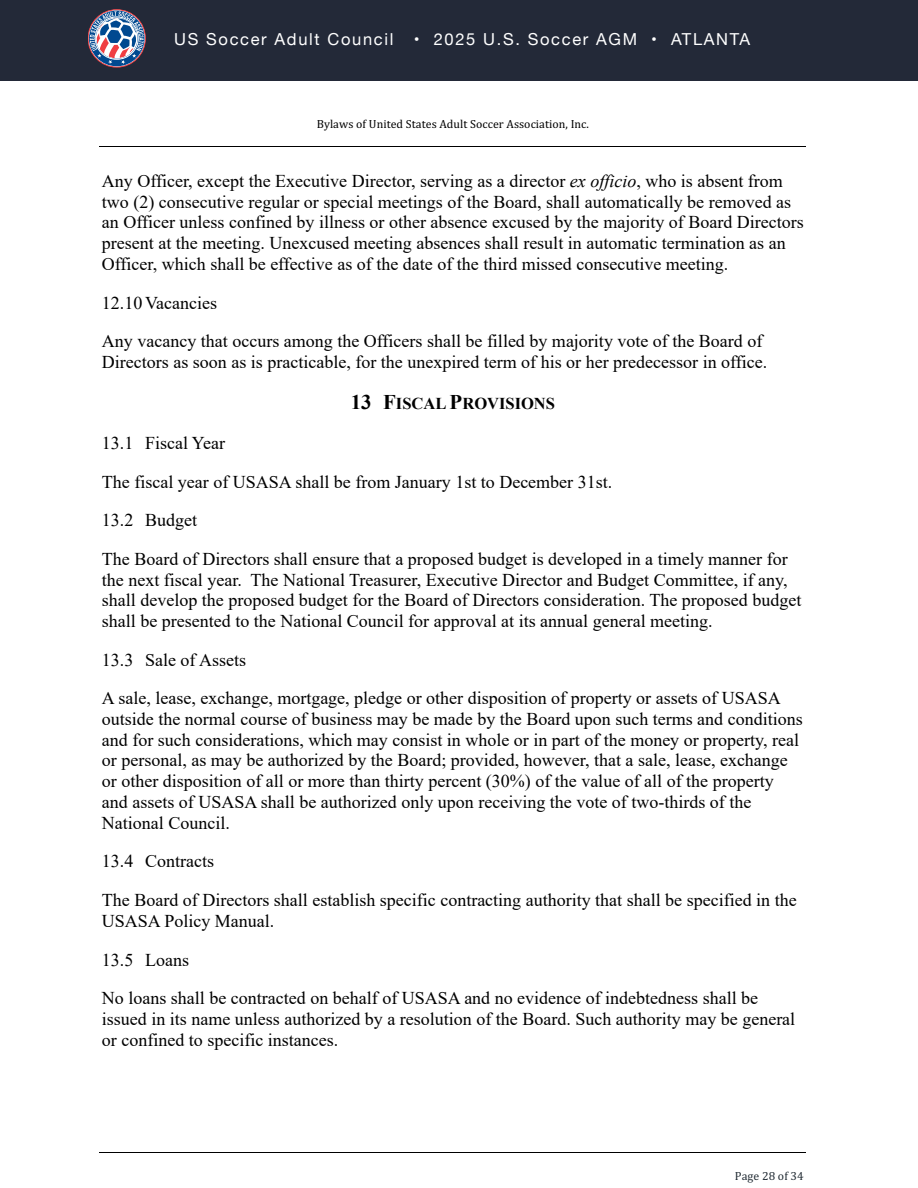
<style>
.page{position:relative;width:918px;height:1188px;background:#fff}
.page>*{position:absolute;margin:0;border:0;box-sizing:border-box;transform-origin:0 0}
.t1{font:18px/20.9px "Times New Roman";color:#000}
.t2{font:16.5px "Helvetica Neue";letter-spacing:.1em;color:#fff}
.t3{font:700 16.5px "Times New Roman";color:#000}
.t4{font:11.85px "Cambria";letter-spacing:.005em;color:#000}
.t5{font:11.85px "Cambria";letter-spacing:.005em;color:#212b33}
.s1{font-style:italic}
.s2{font-size:20.85px}
</style>
<div class="page">
<hr style="left:100px;top:146px;width:706px;height:1px;background:#000">
<hr style="left:100px;top:1152px;width:706px;height:1px;background:#000">
<div style="left:0;top:0;width:918px;height:81px;background:#232938"></div>
<svg style="left:90px;top:11px;width:54px;height:53px;background:#7784a4"></svg>
<p class="t2" style="left:174px;top:28px;width:577px">US Soccer Adult Council • 2025 U.S. Soccer AGM • ATLANTA</p>
<p class="t4" style="left:317px;top:117px;width:274px">Bylaws of United States Adult Soccer Association, Inc.</p>
<p class="t1" style="left:102px;top:170px;width:704px">Any Officer, except the Executive Director, serving as a director <span class="s1">ex officio</span>, who is absent from two (2) consecutive regular or special meetings of the Board, shall automatically be removed as an Officer unless confined by illness or other absence excused by the majority of Board Directors present at the meeting. Unexcused meeting absences shall result in automatic termination as an Officer, which shall be effective as of the date of the third missed consecutive meeting.</p>
<p class="t1" style="left:102px;top:283px;width:662px;line-height:38.5px">12.10 Vacancies<br>Any vacancy that occurs among the Officers shall be filled by majority vote of the Board of</p>
<p class="t1" style="left:102px;top:351px;width:667px">Directors as soon as is practicable, for the unexpired term of his or her predecessor in office.</p>
<p class="t3" style="left:351px;top:392px;width:206px"><span class="s2">13 F</span>ISCAL <span class="s2">P</span>ROVISIONS</p>
<p class="t1" style="left:102px;top:423px;width:687px;line-height:38.7px">13.1 Fiscal Year<br>The fiscal year of USASA shall be from January 1st to December 31st.<br>13.2 Budget<br>The Board of Directors shall ensure that a proposed budget is developed in a timely manner for</p>
<p class="t1" style="left:102px;top:569px;width:701px">the next fiscal year. The National Treasurer, Executive Director and Budget Committee, if any, shall develop the proposed budget for the Board of Directors consideration. The proposed budget shall be presented to the National Council for approval at its annual general meeting.</p>
<p class="t1" style="left:102px;top:641px;width:680px;line-height:38.1px">13.3 Sale of Assets<br>A sale, lease, exchange, mortgage, pledge or other disposition of property or assets of USASA</p>
<p class="t1" style="left:102px;top:708px;width:702px">outside the normal course of business may be made by the Board upon such terms and conditions and for such considerations, which may consist in whole or in part of the money or property, real or personal, as may be authorized by the Board; provided, however, that a sale, lease, exchange or other disposition of all or more than thirty percent (30%) of the value of all of the property and assets of USASA shall be authorized only upon receiving the vote of two-thirds of the National Council.</p>
<p class="t1" style="left:102px;top:842px;width:696px;line-height:38.5px">13.4 Contracts<br>The Board of Directors shall establish specific contracting authority that shall be specified in the</p>
<p class="t1" style="left:102px;top:901px;width:658px;line-height:38.5px">USASA Policy Manual.<br>13.5 Loans<br>No loans shall be contracted on behalf of USASA and no evidence of indebtedness shall be</p>
<p class="t1" style="left:102px;top:1008px;width:695px">issued in its name unless authorized by a resolution of the Board. Such authority may be general or confined to specific instances.</p>
<p class="t5" style="left:735px;top:1169px;width:70px">Page 28 of 34</p>
</div>
